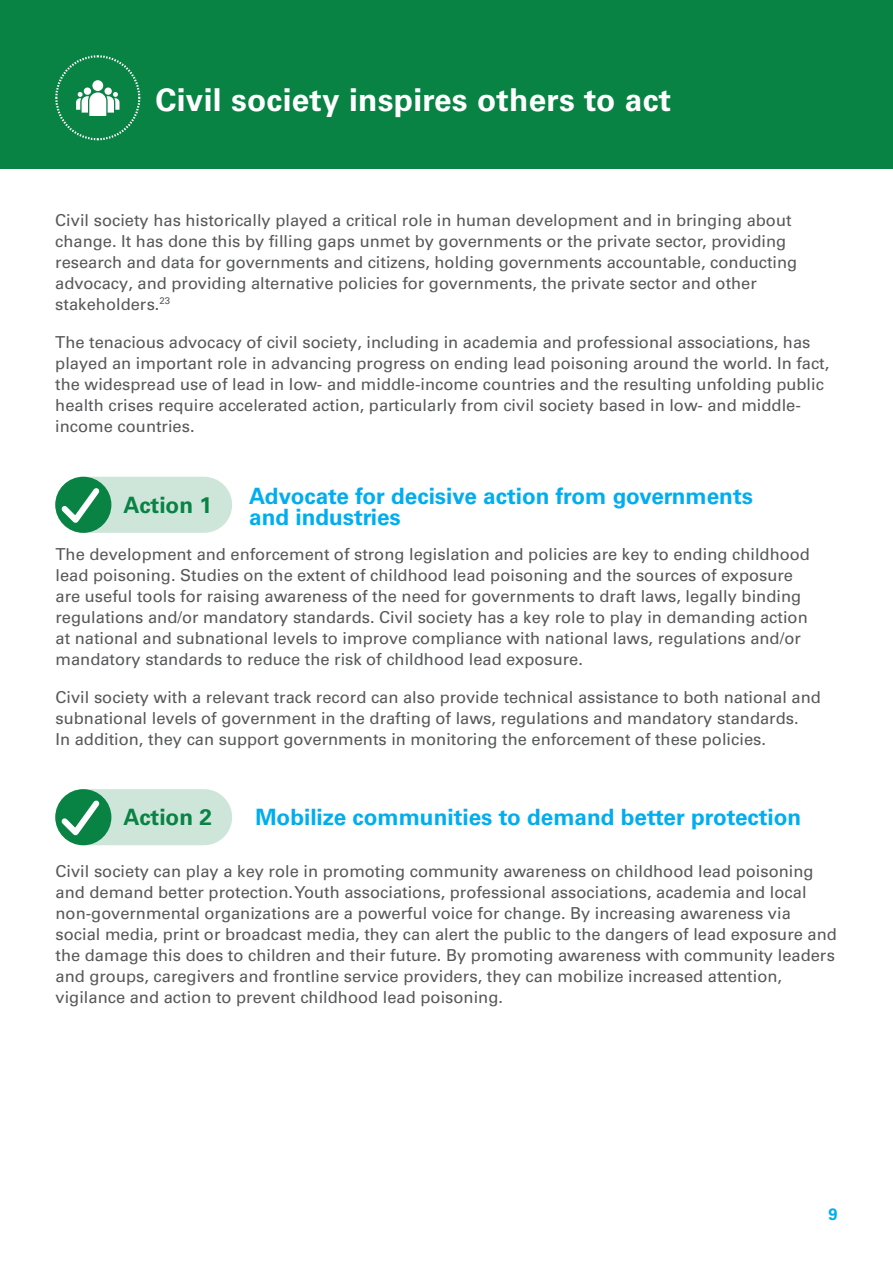
<style>
.page{position:relative;width:893px;height:1263px;background:#fff}
.page>*{position:absolute;margin:0;border:0;box-sizing:border-box;transform-origin:0 0}
.t1{font:700 31.5px "Univers LT Pro 65";letter-spacing:.01em;color:#fff}
.t2{font:700 22.5px/21px "Univers LT Pro 65";color:#00aeef}
.t3{font:700 22.5px "Univers LT Pro 65";color:#088344}
.t4{font:16.5px/21px "Univers LT Pro 55 Roman";color:#57585a}
.t5{font:700 16.5px "Univers LT Std";color:#00aeef}
</style>
<div class="page">
<div style="left:0;top:0;width:893px;height:169px;background:#088344"></div>
<svg style="left:55px;top:55px;width:86px;height:86px"></svg>
<div style="left:55px;top:477px;width:177px;height:56px;background:#cee6da;border-radius:28px"></div>
<div style="left:55px;top:789px;width:177px;height:56px;background:#cee6da;border-radius:28px"></div>
<div style="left:55px;top:477px;width:56px;height:56px;background:#088344;border-radius:50%"></div>
<svg style="left:56px;top:483px;width:49px;height:46px"></svg>
<div style="left:55px;top:789px;width:56px;height:56px;background:#088344;border-radius:50%"></div>
<svg style="left:56px;top:795px;width:49px;height:46px"></svg>
<h1 class="t1" style="left:156px;top:81px;width:517px">Civil society inspires others to act</h1>
<p class="t4" style="left:55px;top:209px;width:744px">Civil society has historically played a critical role in human development and in bringing about change. It has done this by filling gaps unmet by governments or the private sector, providing research and data for governments and citizens, holding governments accountable, conducting advocacy, and providing alternative policies for governments, the private sector and other stakeholders.<sup>23</sup></p>
<p class="t4" style="left:55px;top:331px;width:775px">The tenacious advocacy of civil society, including in academia and professional associations, has played an important role in advancing progress on ending lead poisoning around the world. In fact, the widespread use of lead in low- and middle-income countries and the resulting unfolding public health crises require accelerated action, particularly from civil society based in low- and middle&shy;income countries.</p>
<h2 class="t2" style="left:249px;top:485px;width:505px">Advocate for decisive action from governments and industries</h2>
<h2 class="t3" style="left:124px;top:491px;width:90px">Action 1</h2>
<p class="t4" style="left:56px;top:543px;width:756px">The development and enforcement of strong legislation and policies are key to ending childhood lead poisoning. Studies on the extent of childhood lead poisoning and the sources of exposure are useful tools for raising awareness of the need for governments to draft laws, legally binding regulations and/or mandatory standards. Civil society has a key role to play in demanding action at national and subnational levels to improve compliance with national laws, regulations and/or mandatory standards to reduce the risk of childhood lead exposure.</p>
<p class="t4" style="left:56px;top:686px;width:767px">Civil society with a relevant track record can also provide technical assistance to both national and subnational levels of government in the drafting of laws, regulations and mandatory standards.<br>In addition, they can support governments in monitoring the enforcement of these policies.</p>
<h2 class="t3" style="left:124px;top:804px;width:90px">Action 2</h2>
<h2 class="t2" style="left:255px;top:807px;width:547px">Mobilize communities to demand better protection</h2>
<p class="t4" style="left:56px;top:860px;width:783px">Civil society can play a key role in promoting community awareness on childhood lead poisoning and demand better protection. Youth associations, professional associations, academia and local non-governmental organizations are a powerful voice for change. By increasing awareness via social media, print or broadcast media, they can alert the public to the dangers of lead exposure and the damage this does to children and their future. By promoting awareness with community leaders and groups, caregivers and frontline service providers, they can mobilize increased attention, vigilance and action to prevent childhood lead poisoning.</p>
<p class="t5" style="left:828px;top:1204px;width:11px">9</p>
</div>
